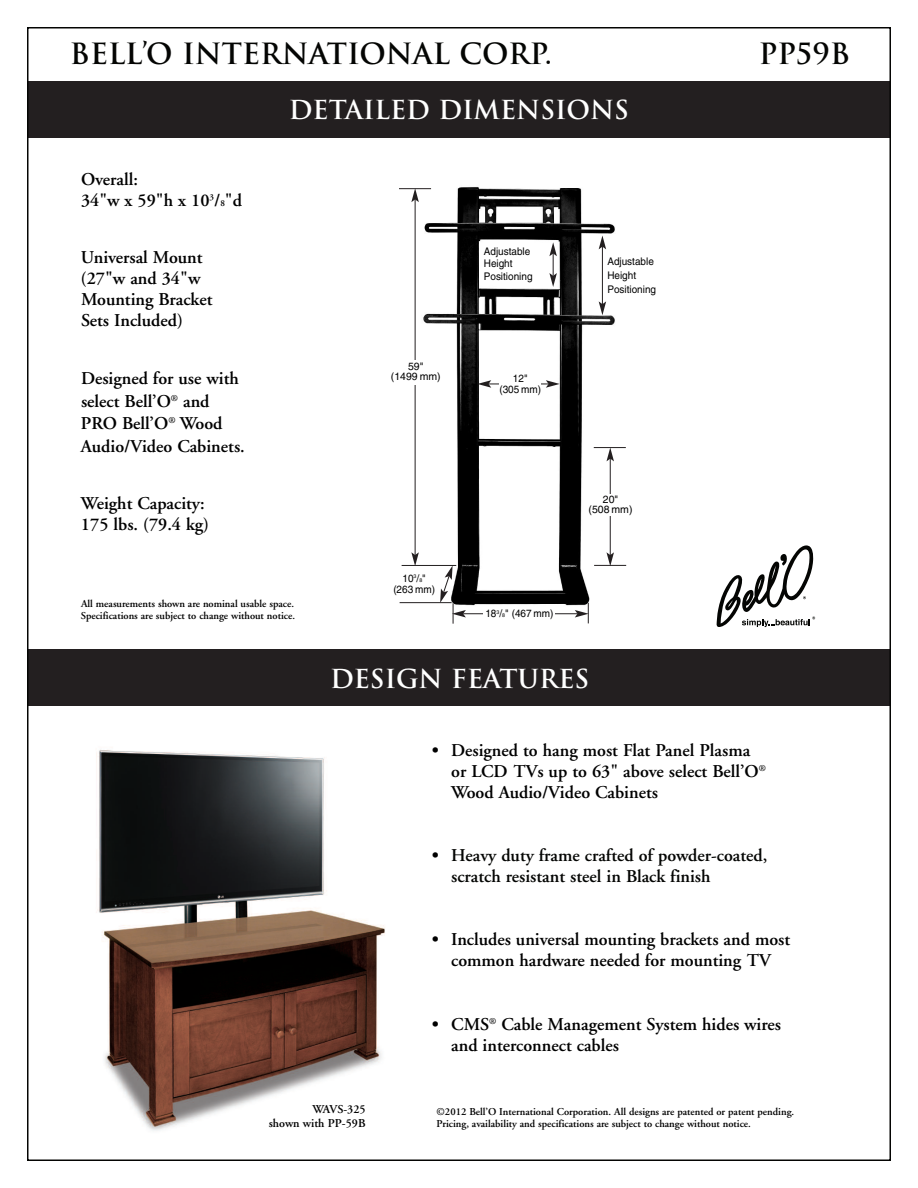
<style>
.page{position:relative;width:918px;height:1188px;background:#fff}
.page>*{position:absolute;margin:0;border:0;box-sizing:border-box;transform-origin:0 0}
.t1{font:700 28.5px "Trajan";color:#040503}
.t2{font:700 25.5px "Trajan";color:#fff}
.t3{font:600 18px/21px "Adobe Garamond";color:#000}
.t4{font:600 18px/21px "Adobe Garamond";color:#040503}
.t5{font:600 12px/13.5px "Adobe Garamond";color:#000;text-align:right}
.t6{font:600 10.5px/12px "Adobe Garamond";color:#000}
.t7{font:10.5px/10.5px "Helvetica";color:#000;text-align:center;scale:.95 1}
.t8{font:10.5px/10.5px "Helvetica";color:#000;text-align:center}
.s1{font-size:9px}
.s2{font-size:5.25px}
.s3{color:#000}
</style>
<div class="page">
<img style="left:405px;top:187px;width:222px;height:428px">
<hr style="left:594px;top:565px;width:32px;height:1px;background:#231f20">
<hr style="left:610px;top:459px;width:1px;height:96px;background:#231f20">
<svg style="left:607px;top:448px;width:7px;height:13px"></svg>
<svg style="left:607px;top:552px;width:7px;height:14px"></svg>
<hr style="left:489px;top:384px;width:59px;height:1px;background:#231f20">
<svg style="left:477px;top:380px;width:14px;height:8px"></svg>
<svg style="left:546px;top:380px;width:14px;height:8px"></svg>
<div style="left:499px;top:372px;width:42px;height:25px;background:#fff"></div>
<hr style="left:415px;top:200px;width:1px;height:355px;background:#231f20">
<svg style="left:411px;top:189px;width:8px;height:13px"></svg>
<svg style="left:411px;top:552px;width:8px;height:13px"></svg>
<div style="left:389px;top:360px;width:53px;height:24px;background:#fff"></div>
<div style="left:607px;top:253px;width:54px;height:47px;background:#fff"></div>
<div style="left:484px;top:247px;width:54px;height:35px;background:#fff"></div>
<hr style="left:602px;top:247px;width:1px;height:57px;background:#231f20">
<svg style="left:599px;top:235px;width:7px;height:14px"></svg>
<svg style="left:599px;top:301px;width:7px;height:14px"></svg>
<svg style="left:549px;top:242px;width:8px;height:45px"></svg>
<hr style="left:463px;top:613px;width:114px;height:1px;background:#231f20">
<svg style="left:440px;top:566px;width:26px;height:58px"></svg>
<svg style="left:575px;top:603px;width:14px;height:20px"></svg>
<div style="left:484px;top:609px;width:71px;height:15px;background:#fff"></div>
<hr style="left:594px;top:447px;width:32px;height:1px;background:#231f20">
<div style="left:588px;top:494px;width:45px;height:22px;background:#fff"></div>
<hr style="left:402px;top:565px;width:54px;height:1px;background:#231f20">
<hr style="left:399px;top:188px;width:32px;height:1px;background:#231f20">
<hr style="left:400px;top:602px;width:52px;height:1px;background:#231f20">
<div style="left:27px;top:81px;width:864px;height:56px;background:#231f20"></div>
<svg style="left:717px;top:545px;width:98px;height:83px"></svg>
<div style="left:28px;top:650px;width:863px;height:56px;background:#231f20"></div>
<img style="left:96px;top:749px;width:289px;height:382px">
<h1 class="t1" style="left:70px;top:38px;width:484px">BELL’O INTERNATIONAL CORP.</h1>
<h1 class="t1" style="left:759px;top:38px;width:93px">PP59B</h1>
<p class="t3" style="left:81px;top:170px;width:163px">Overall:<br>34"w x 59"h x 10<sup>3</sup>/<span class="s1">8</span>"d</p>
<p class="t3" style="left:81px;top:248px;width:133px">Universal Mount (27"w and 34"w<br>Mounting Bracket<br>Sets Included)</p>
<p class="t3" style="left:81px;top:369px;width:165px;line-height:22.5px">Designed for use with select Bell’O<sup>®</sup> and<br>PRO Bell’O<sup>®</sup> Wood<br>Audio/Video Cabinets.</p>
<p class="t3" style="left:81px;top:494px;width:129px">Weight Capacity:<br>175 lbs. (79.4 kg)</p>
<h2 class="t2" style="left:289px;top:95px;width:342px">DETAILED DIMENSIONS</h2>
<p class="t8" style="left:391px;top:362px;width:51px">59"<br>(1499 mm)</p>
<p class="t7" style="left:484px;top:246px;width:53px;line-height:12.3px;text-align:left">Adjustable<br>Height<br>Positioning</p>
<p class="t7" style="left:499px;top:374px;width:45px">12"<br>(305 mm)</p>
<p class="t7" style="left:393px;top:574px;width:45px">10<sup>3</sup>/<span class="s2">8</span>" (263 mm)</p>
<p class="t7" style="left:607px;top:256px;width:53px;line-height:14px;text-align:left">Adjustable<br>Height<br>Positioning</p>
<p class="t8" style="left:589px;top:495px;width:45px">20"<br>(508 mm)</p>
<p class="t6" style="left:81px;top:599px;width:216px">All measurements shown are nominal usable space.<br>Specifications are subject to change without notice.</p>
<p class="t7" style="left:485px;top:609px;width:73px">18<sup>3</sup>/<span class="s2">8</span>" (467 mm)</p>
<h2 class="t2" style="left:330px;top:664px;width:261px">DESIGN FEATURES</h2>
<p class="t3" style="left:451px;top:741px;width:316px;text-indent:-19px">• Designed to hang most Flat Panel Plasma or LCD TVs up to 63" above select Bell’O<sup>®<br></sup>Wood Audio/Video Cabinets</p>
<p class="t4" style="left:451px;top:847px;width:318px;text-indent:-19px"><span class="s3">•</span> Heavy duty frame crafted of powder-coated, scratch resistant steel in Black finish</p>
<p class="t3" style="left:432px;top:931px;width:360px;text-align:center">• Includes universal mounting brackets and most common hardware needed for mounting TV</p>
<p class="t3" style="left:451px;top:1015px;width:331px;text-indent:-19px">• CMS<sup>®</sup> Cable Management System hides wires and interconnect cables</p>
<p class="t5" style="left:269px;top:1104px;width:98px">WAVS-325<br>shown with PP-59B</p>
<p class="t6" style="left:437px;top:1106px;width:359px">©2012 Bell’O International Corporation. All designs are patented or patent pending.<br>Pricing, availability and specifications are subject to change without notice.</p>
</div>
